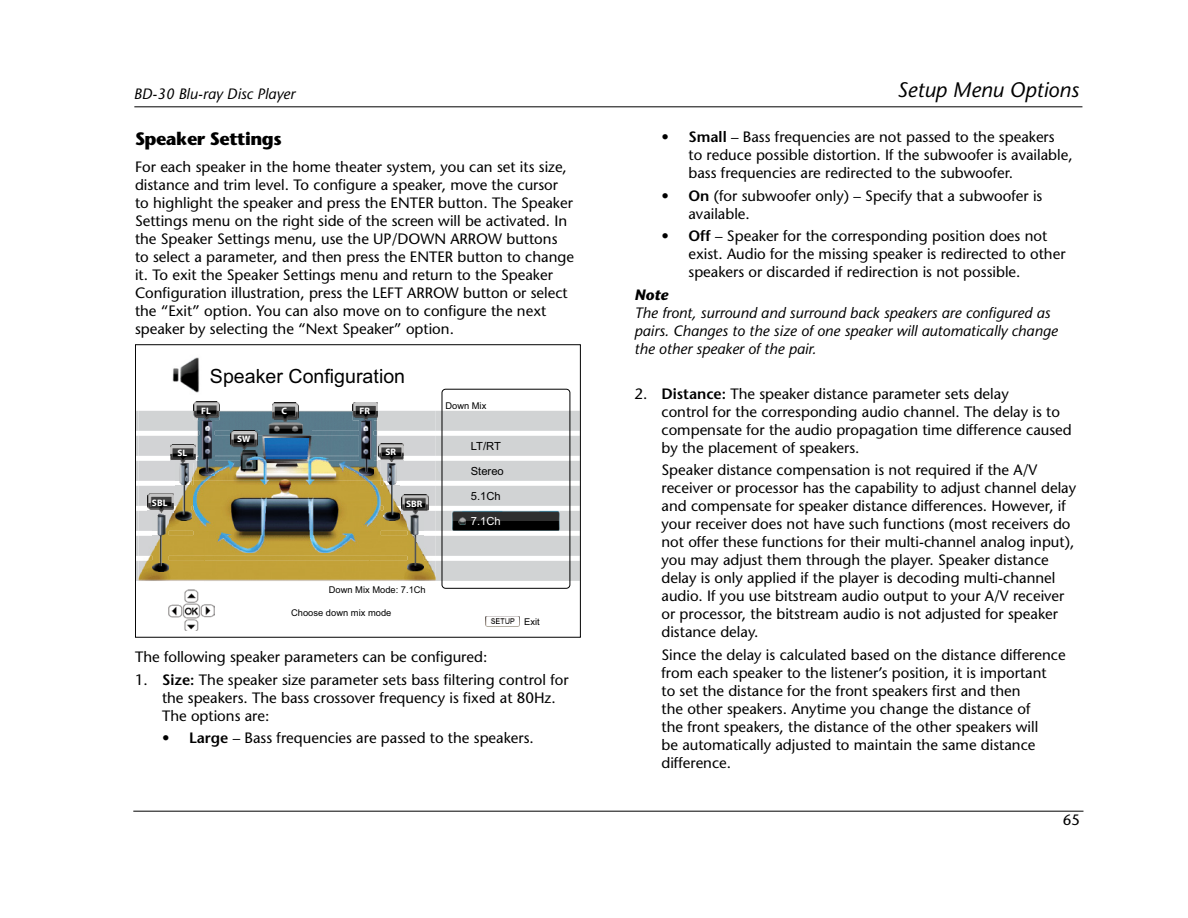
<style>
.page{position:relative;width:1188px;height:918px;background:#fff}
.page>*{position:absolute;margin:0;border:0;box-sizing:border-box;transform-origin:0 0}
.t1{font:italic 500 21px "Stone Sans Std";color:#000}
.t2{font:19.65px "Arial";color:#000}
.t3{font:700 18px "Stone Sans";letter-spacing:-.025em;color:#000}
.t4{font:15px/18px "Stone Sans";color:#000}
.t5{font:italic 500 15px/18px "Stone Sans Std";color:#000}
.t6{font:italic 700 15px "Stone Sans";color:#000}
.t7{font:11.25px "Arial";color:#000}
.t8{font:11.25px "Arial";color:#fff}
.t9{font:9.3px "Arial";color:#000}
.t10{font:700 9.3px "Myriad";color:#fff}
.s1{font-weight:600}
</style>
<div class="page">
<hr style="left:134px;top:106px;width:948px;height:1px;background:#000">
<hr style="left:133px;top:811px;width:950px;height:1px;background:#000">
<img style="left:193px;top:401px;width:160px;height:10px">
<img style="left:194px;top:402px;width:25px;height:9px">
<img style="left:353px;top:402px;width:25px;height:9px">
<img style="left:272px;top:403px;width:26px;height:8px">
<div style="left:442px;top:389px;width:128px;height:200px;border:1px solid #000;border-radius:4px"></div>
<img style="left:169px;top:590px;width:45px;height:41px">
<img style="left:486px;top:616px;width:33px;height:10px">
<img style="left:172px;top:357px;width:28px;height:36px">
<svg style="left:137px;top:411px;width:441px;height:170px;background:#a7a48d"></svg>
<div style="left:135px;top:344px;width:445px;height:294px;border:1px solid #000"></div>
<p class="t5" style="left:134px;top:84px;width:163px">BD-30 Blu-ray Disc Player</p>
<p class="t3" style="left:135px;top:127px;width:148px">Speaker Settings</p>
<p class="t4" style="left:135px;top:157px;width:440px">For each speaker in the home theater system, you can set its size, distance and trim level. To configure a speaker, move the cursor to highlight the speaker and press the ENTER button. The Speaker Settings menu on the right side of the screen will be activated. In the Speaker Settings menu, use the UP/DOWN ARROW buttons to select a parameter, and then press the ENTER button to change it. To exit the Speaker Settings menu and return to the Speaker Configuration illustration, press the LEFT ARROW button or select the “Exit” option. You can also move on to configure the next speaker by selecting the “Next Speaker” option.</p>
<h2 class="t2" style="left:210px;top:368px;width:197px">Speaker Configuration</h2>
<p class="t10" style="left:177px;top:448px;width:11px">SL</p>
<p class="t10" style="left:201px;top:406px;width:11px">FL</p>
<p class="t10" style="left:237px;top:435px;width:15px">SW</p>
<p class="t10" style="left:281px;top:407px;width:7px">C</p>
<p class="t10" style="left:360px;top:406px;width:12px">FR</p>
<p class="t10" style="left:385px;top:447px;width:12px">SR</p>
<p class="t10" style="left:152px;top:498px;width:17px">SBL</p>
<p class="t10" style="left:406px;top:499px;width:18px">SBR</p>
<p class="t9" style="left:445px;top:402px;width:43px">Down Mix</p>
<p class="t7" style="left:471px;top:442px;width:32px">LT/RT</p>
<p class="t7" style="left:471px;top:467px;width:35px">Stereo</p>
<p class="t7" style="left:471px;top:492px;width:31px">5.1Ch</p>
<p class="t8" style="left:471px;top:517px;width:31px">7.1Ch</p>
<p class="t9" style="left:329px;top:586px;width:99px">Down Mix Mode: 7.1Ch</p>
<p class="t9" style="left:291px;top:609px;width:102px">Choose down mix mode</p>
<p class="t9" style="left:524px;top:618px;width:17px">Exit</p>
<p class="t4" style="left:135px;top:648px;width:354px">The following speaker parameters can be configured:</p>
<p class="t4" style="left:162px;top:670px;width:408px;text-indent:-27px">1. <span class="s1">Size:</span> The speaker size parameter sets bass filtering control for the speakers. The bass crossover frequency is fixed at 80Hz.<br>The options are:</p>
<p class="t4" style="left:162px;top:729px;width:373px">• <span class="s1">Large</span> – Bass frequencies are passed to the speakers.</p>
<h1 class="t1" style="left:897px;top:78px;width:183px">Setup Menu Options</h1>
<p class="t4" style="left:688px;top:128px;width:386px;text-indent:-27px">• <span class="s1">Small</span> – Bass frequencies are not passed to the speakers<br>to reduce possible distortion. If the subwoofer is available, bass frequencies are redirected to the subwoofer.</p>
<p class="t4" style="left:688px;top:186px;width:355px;text-indent:-27px">• <span class="s1">On</span> (for subwoofer only) – Specify that a subwoofer is available.</p>
<p class="t4" style="left:688px;top:227px;width:379px;text-indent:-27px">• <span class="s1">Off</span> – Speaker for the corresponding position does not exist. Audio for the missing speaker is redirected to other speakers or discarded if redirection is not possible.</p>
<p class="t6" style="left:634px;top:285px;width:35px">Note</p>
<p class="t5" style="left:634px;top:304px;width:425px">The front, surround and surround back speakers are configured as pairs. Changes to the size of one speaker will automatically change the other speaker of the pair.</p>
<p class="t4" style="left:662px;top:384px;width:412px;text-indent:-27px">2. <span class="s1">Distance:</span> The speaker distance parameter sets delay<br>control for the corresponding audio channel. The delay is to compensate for the audio propagation time difference caused by the placement of speakers.</p>
<p class="t4" style="left:662px;top:461px;width:416px">Speaker distance compensation is not required if the A/V receiver or processor has the capability to adjust channel delay and compensate for speaker distance differences. However, if your receiver does not have such functions (most receivers do not offer these functions for their multi-channel analog input), you may adjust them through the player. Speaker distance delay is only applied if the player is decoding multi-channel audio. If you use bitstream audio output to your A/V receiver or processor, the bitstream audio is not adjusted for speaker distance delay.</p>
<p class="t4" style="left:662px;top:645px;width:406px">Since the delay is calculated based on the distance difference from each speaker to the listener’s position, it is important<br>to set the distance for the front speakers first and then<br>the other speakers. Anytime you change the distance of<br>the front speakers, the distance of the other speakers will<br>be automatically adjusted to maintain the same distance difference.</p>
<p class="t4" style="left:1063px;top:811px;width:19px">65</p>
</div>
